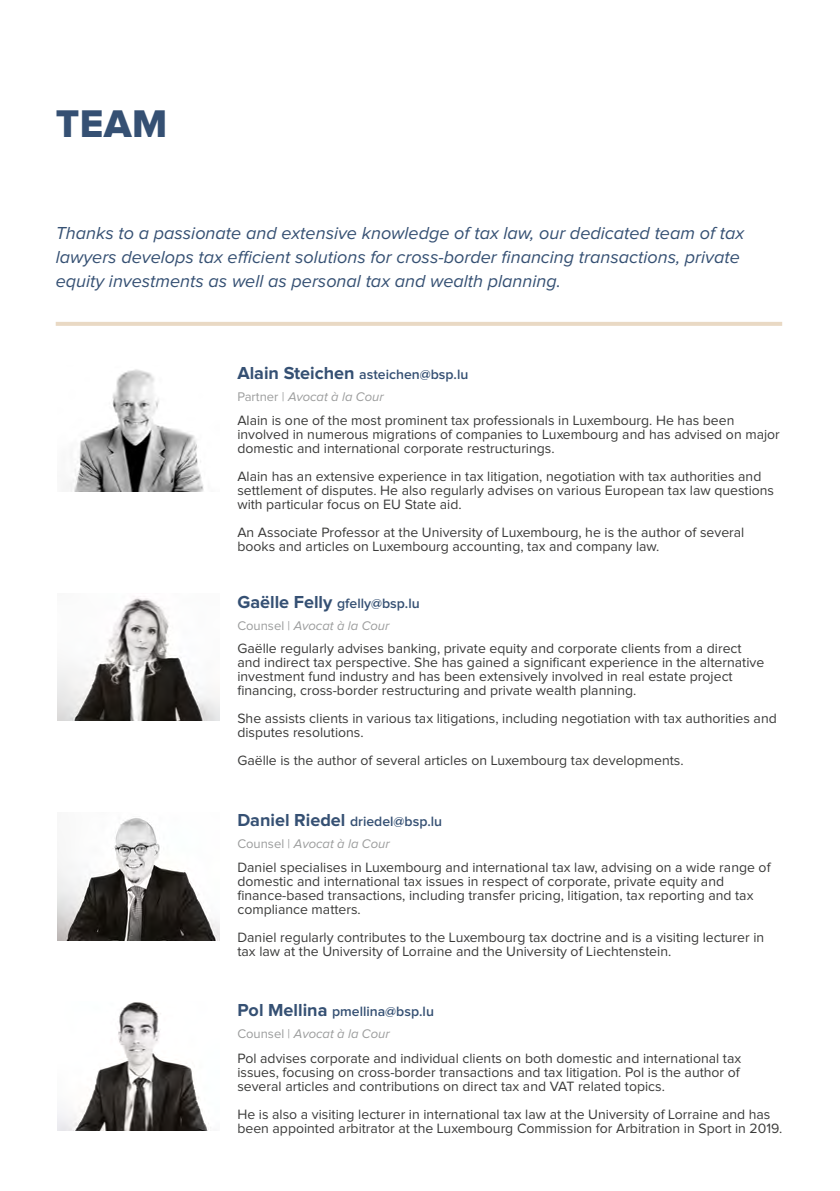
<style>
.page{position:relative;width:840px;height:1191px;background:#fff}
.page>*{position:absolute;margin:0;border:0;box-sizing:border-box;transform-origin:0 0}
.t1{font:40px "Proxima Nova Extrabld";color:#355073}
.t2{font:italic 18px/24px "Proxima Nova";color:#355073}
.t3{font:14px/14px "Proxima Nova";color:#3b3b3a}
.t4{font:600 14px "Proxima Nova";color:#355073}
.t5{font:italic 13px "Proxima Nova";color:#9c9d9d}
.s1{font-weight:700;font-size:18px}
.s2{font-style:normal}
</style>
<div class="page">
<img style="left:66px;top:369px;width:138px;height:123px">
<hr style="left:56px;top:322px;width:725px;height:4px;background:#e9d9c4">
<img style="left:57px;top:597px;width:163px;height:123px">
<img style="left:57px;top:818px;width:163px;height:123px">
<img style="left:57px;top:1002px;width:150px;height:128px">
<h1 class="t1" style="left:56px;top:105px;width:113px">TEAM</h1>
<p class="t2" style="left:56px;top:222px;width:689px">Thanks to a passionate and extensive knowledge of tax law, our dedicated team of tax lawyers develops tax efficient solutions for cross-border financing transactions, private equity investments as well as personal tax and wealth planning.</p>
<p class="t4" style="left:237px;top:368px;width:232px"><span class="s1">Alain Steichen</span> asteichen@bsp.lu</p>
<p class="t5" style="left:237px;top:391px;width:148px"><span class="s2">Partner |</span> Avocat à la Cour</p>
<p class="t3" style="left:237px;top:413px;width:543px">Alain is one of the most prominent tax professionals in Luxembourg. He has been involved in numerous migrations of companies to Luxembourg and has advised on major domestic and international corporate restructurings.</p>
<p class="t3" style="left:237px;top:469px;width:538px">Alain has an extensive experience in tax litigation, negotiation with tax authorities and settlement of disputes. He also regularly advises on various European tax law questions with particular focus on EU State aid.</p>
<p class="t3" style="left:237px;top:525px;width:508px">An Associate Professor at the University of Luxembourg, he is the author of several books and articles on Luxembourg accounting, tax and company law.</p>
<p class="t4" style="left:237px;top:597px;width:184px"><span class="s1">Gaëlle Felly</span> gfelly@bsp.lu</p>
<p class="t5" style="left:237px;top:619px;width:153px"><span class="s2">Counsel |</span> Avocat à la Cour</p>
<p class="t3" style="left:237px;top:642px;width:528px">Gaëlle regularly advises banking, private equity and corporate clients from a direct and indirect tax perspective. She has gained a significant experience in the alternative investment fund industry and has been extensively involved in real estate project financing, cross-border restructuring and private wealth planning.</p>
<p class="t3" style="left:237px;top:712px;width:540px">She assists clients in various tax litigations, including negotiation with tax authorities and disputes resolutions.</p>
<p class="t3" style="left:237px;top:754px;width:447px">Gaëlle is the author of several articles on Luxembourg tax developments.</p>
<p class="t4" style="left:237px;top:815px;width:206px"><span class="s1">Daniel Riedel</span> driedel@bsp.lu</p>
<p class="t5" style="left:237px;top:837px;width:154px"><span class="s2">Counsel |</span> Avocat à la Cour</p>
<p class="t3" style="left:237px;top:861px;width:534px">Daniel specialises in Luxembourg and international tax law, advising on a wide range of domestic and international tax issues in respect of corporate, private equity and finance-based transactions, including transfer pricing, litigation, tax reporting and tax compliance matters.</p>
<p class="t3" style="left:237px;top:931px;width:528px">Daniel regularly contributes to the Luxembourg tax doctrine and is a visiting lecturer in tax law at the University of Lorraine and the University of Liechtenstein.</p>
<p class="t4" style="left:237px;top:1004px;width:198px"><span class="s1">Pol Mellina</span> pmellina@bsp.lu</p>
<p class="t5" style="left:237px;top:1027px;width:154px"><span class="s2">Counsel |</span> Avocat à la Cour</p>
<p class="t3" style="left:237px;top:1051px;width:505px;text-align:justify">Pol advises corporate and individual clients on both domestic and international tax issues, focusing on cross-border transactions and tax litigation. Pol is the author of several articles and contributions on direct tax and VAT related topics.</p>
<p class="t3" style="left:237px;top:1107px;width:546px">He is also a visiting lecturer in international tax law at the University of Lorraine and has been appointed arbitrator at the Luxembourg Commission for Arbitration in Sport in 2019.</p>
</div>
